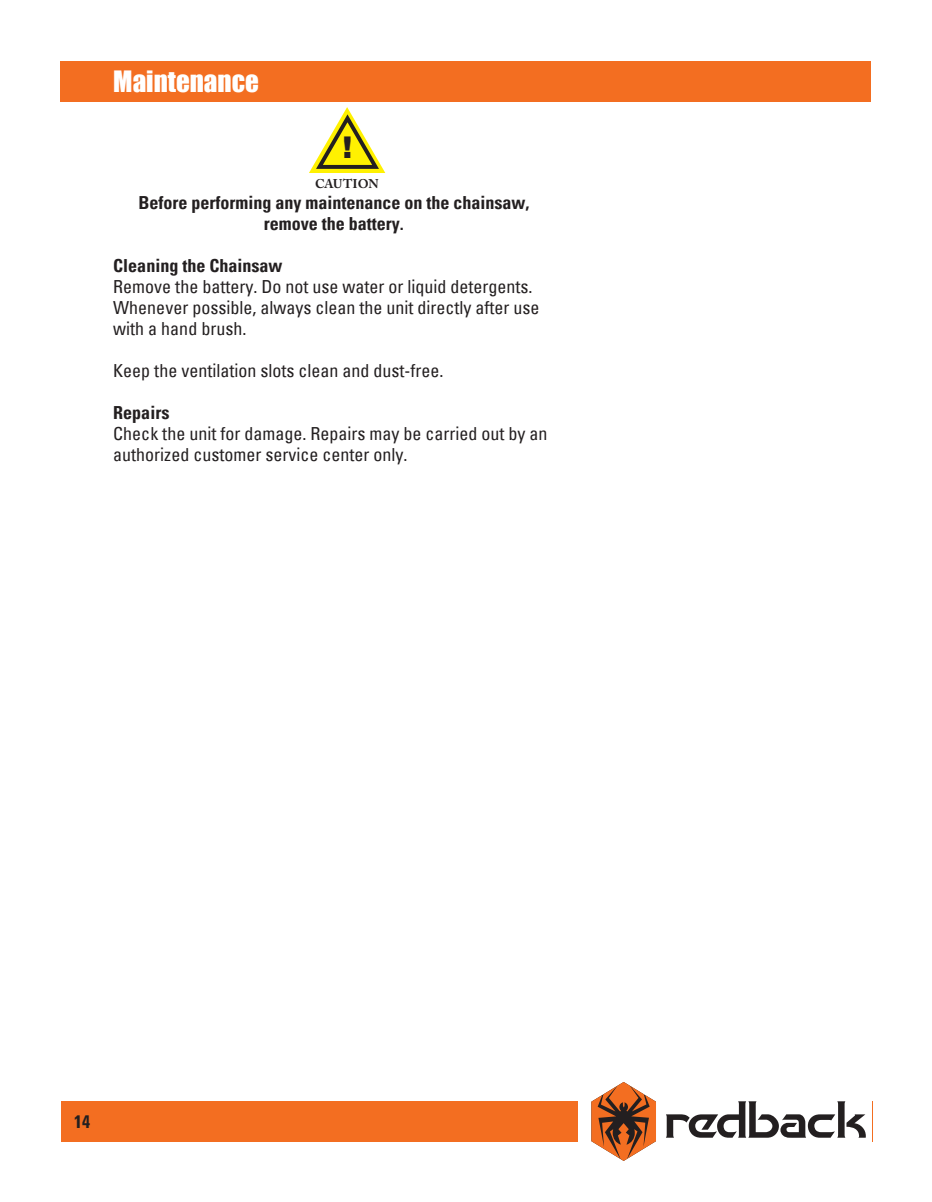
<style>
.page{position:relative;width:932px;height:1202px;background:#fff}
.page>*{position:absolute;margin:0;border:0;box-sizing:border-box;transform-origin:0 0}
.t1{font:900 30px "Arial";color:#231f20}
.t2{font:27px "Impact";color:#fff}
.t3{font:condensed 18px/21px "Univers";color:#231f20}
.t4{font:700 condensed 18px/21px "Univers";color:#231f20;text-align:center}
.t5{font:700 12.6px "Adobe Caslon Pro";color:#231f20}
</style>
<div class="page">
<div style="left:61px;top:61px;width:810px;height:40px;background:#f36e21"></div>
<div style="left:61px;top:1100px;width:811px;height:41px;background:#f36e21"></div>
<div style="left:578px;top:1077px;width:294px;height:89px;background:#fff"></div>
<svg style="left:666px;top:1101px;width:199px;height:36px"></svg>
<svg style="left:591px;top:1082px;width:65px;height:78px"></svg>
<svg style="left:309px;top:107px;width:77px;height:66px"></svg>
<h2 class="t2" style="left:113px;top:60px;width:147px">Maintenance</h2>
<h1 class="t1" style="left:342px;top:125px;width:11px">!</h1>
<p class="t5" style="left:315px;top:176px;width:65px">CAUTION</p>
<p class="t4" style="left:138px;top:192px;width:392px">Before performing any maintenance on the chainsaw, remove the battery.</p>
<p class="t4" style="left:113px;top:255px;width:171px">Cleaning the Chainsaw</p>
<p class="t3" style="left:113px;top:276px;width:427px">Remove the battery. Do not use water or liquid detergents.<br>Whenever possible, always clean the unit directly after use with a hand brush.</p>
<p class="t3" style="left:113px;top:360px;width:331px">Keep the ventilation slots clean and dust-free.</p>
<p class="t4" style="left:113px;top:402px;width:57px">Repairs</p>
<p class="t3" style="left:113px;top:423px;width:435px">Check the unit for damage. Repairs may be carried out by an authorized customer service center only.</p>
<p class="t4" style="left:74px;top:1110px;width:17px">14</p>
</div>
